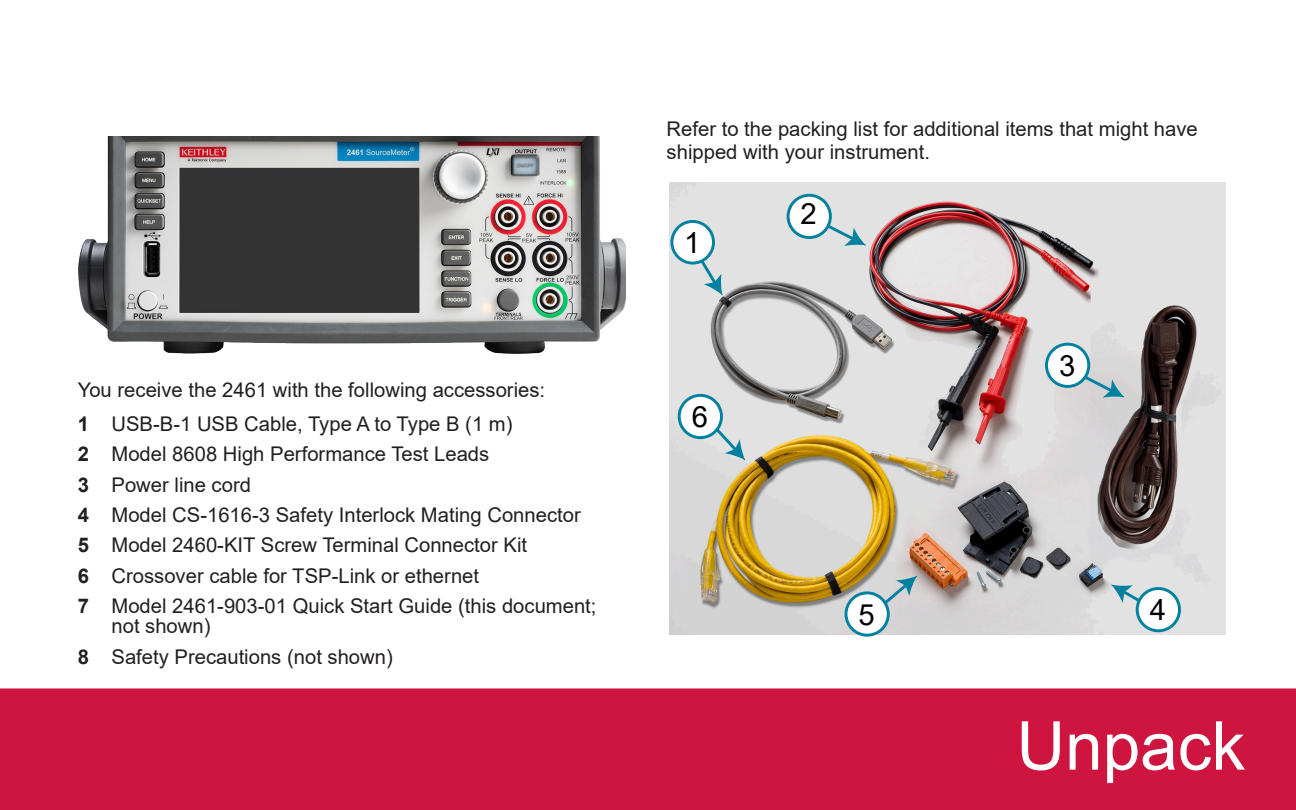
<style>
.page{position:relative;width:1296px;height:810px;background:#fff}
.page>*{position:absolute;margin:0;border:0;box-sizing:border-box;transform-origin:0 0}
.t1{font:67.5px "Arial";color:#fff}
.t2{font:29.25px "Arial";color:#000}
.t3{font:20.25px/30.4px "Arial";color:#231f20}
.s1{font-weight:700}
</style>
<div class="page">
<div style="left:0;top:688px;width:1296px;height:122px;background:#ce153f"></div>
<img style="left:79px;top:136px;width:547px;height:218px">
<img style="left:670px;top:182px;width:556px;height:453px">
<svg style="left:692px;top:247px;width:30px;height:48px"></svg>
<div style="left:672px;top:221px;width:41px;height:42px;background:#fff;border-radius:50%"></div>
<div style="left:670px;top:220px;width:45px;height:45px;border:3px solid #00819f;border-radius:50%"></div>
<svg style="left:819px;top:220px;width:47px;height:26px"></svg>
<div style="left:788px;top:195px;width:42px;height:43px;background:#fff;border-radius:50%"></div>
<div style="left:787px;top:194px;width:45px;height:45px;border:3px solid #00819f;border-radius:50%"></div>
<svg style="left:1078px;top:371px;width:46px;height:27px"></svg>
<div style="left:1046px;top:344px;width:43px;height:42px;background:#fff;border-radius:50%"></div>
<div style="left:1045px;top:343px;width:45px;height:45px;border:3px solid #00819f;border-radius:50%"></div>
<svg style="left:1112px;top:585px;width:64px;height:39px"></svg>
<div style="left:1137px;top:589px;width:42px;height:42px;background:#fff;border-radius:50%"></div>
<div style="left:1136px;top:587px;width:45px;height:45px;border:3px solid #00819f;border-radius:50%"></div>
<svg style="left:710px;top:422px;width:35px;height:38px"></svg>
<div style="left:679px;top:395px;width:42px;height:43px;background:#fff;border-radius:50%"></div>
<div style="left:678px;top:394px;width:45px;height:45px;border:3px solid #00819f;border-radius:50%"></div>
<svg style="left:877px;top:576px;width:40px;height:35px"></svg>
<div style="left:846px;top:593px;width:42px;height:42px;background:#fff;border-radius:50%"></div>
<div style="left:845px;top:591px;width:45px;height:46px;border:3px solid #00819f;border-radius:50%"></div>
<p class="t3" style="left:78px;top:373px;width:469px;line-height:33.8px">You receive the 2461 with the following accessories:<br><span class="s1">1</span> USB-B-1 USB Cable, Type A to Type B (1 m)</p>
<p class="t3" style="left:78px;top:439px;width:520px"><span class="s1">2</span> Model 8608 High Performance Test Leads<br><span class="s1">3</span> Power line cord<br><span class="s1">4</span> Model CS-1616-3 Safety Interlock Mating Connector <span class="s1">5</span> Model 2460-KIT Screw Terminal Connector Kit<br><span class="s1">6</span> Crossover cable for TSP-Link or ethernet<br><span class="s1">7</span> Model 2461-903-01 Quick Start Guide (this document;</p>
<p class="t3" style="left:78px;top:611px;width:317px;text-indent:34px">not shown)<br><span class="s1">8</span> Safety Precautions (not shown)</p>
<p class="t3" style="left:667px;top:118px;width:533px;line-height:22.5px">Refer to the packing list for additional items that might have shipped with your instrument.</p>
<h2 class="t2" style="left:684px;top:222px;width:18px">1</h2>
<h2 class="t2" style="left:692px;top:397px;width:18px">6</h2>
<h2 class="t2" style="left:801px;top:194px;width:18px">2</h2>
<h2 class="t2" style="left:859px;top:594px;width:18px">5</h2>
<h2 class="t2" style="left:1059px;top:346px;width:18px">3</h2>
<h2 class="t2" style="left:1150px;top:590px;width:18px">4</h2>
<h1 class="t1" style="left:1016px;top:699px;width:230px">Unpack</h1>
</div>
